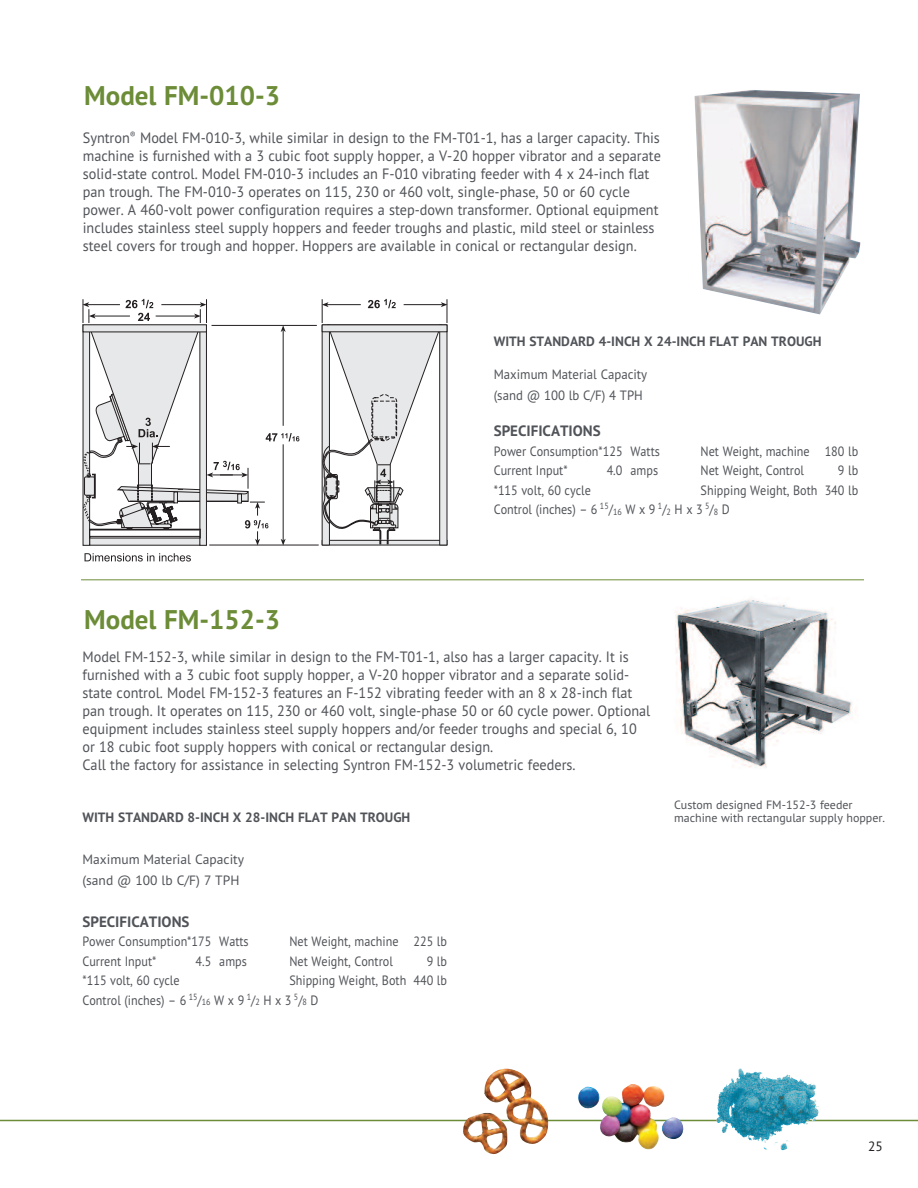
<style>
.page{position:relative;width:918px;height:1188px;background:#fff}
.page>*{position:absolute;margin:0;border:0;box-sizing:border-box;transform-origin:0 0}
.t1{font:700 27px "PT Sans";color:#6c8c37}
.t2{font:15px/18px "PT Sans";color:#505358;scale:.95 1}
.t3{font:700 15px "PT Sans";color:#505358}
.t4{font:13.5px/19.5px "PT Sans";color:#505358;scale:.9 1}
.t5{font:700 13.5px "PT Sans";color:#505358}
.t6{font:13.5px/21px "PT Sans";color:#505358;scale:.95 1}
.t7{font:13.5px/21px "PT Sans";color:#505358}
.t8{font:13.5px "PT Sans";color:#231f20}
.t9{font:12px/13.5px "PT Sans";color:#505358}
.s1{font-size:9px}
</style>
<div class="page">
<hr style="left:1px;top:1120px;width:917px;height:1px;background:#6c8c37">
<div style="left:83px;top:324px;width:7px;height:222px;border:1px solid #231f20"></div>
<div style="left:200px;top:324px;width:7px;height:222px;border:1px solid #231f20"></div>
<hr style="left:209px;top:545px;width:110px;height:1px;background:#231f20">
<hr style="left:212px;top:325px;width:105px;height:1px;background:#231f20">
<svg style="left:321px;top:299px;width:127px;height:246px"></svg>
<svg style="left:82px;top:299px;width:217px;height:246px"></svg>
<svg style="left:85px;top:553px;width:106px;height:9px"></svg>
<hr style="left:81px;top:579px;width:783px;height:1px;background:#6c8c37">
<img style="left:694px;top:90px;width:166px;height:224px">
<img style="left:675px;top:599px;width:177px;height:169px">
<img style="left:739px;top:1068px;width:77px;height:19px">
<img style="left:578px;top:1084px;width:106px;height:66px">
<img style="left:463px;top:1069px;width:85px;height:85px">
<h1 class="t1" style="left:84px;top:78px;width:197px">Model FM-010-3</h1>
<p class="t2" style="left:83px;top:128px;width:610px">Syntron<sup>®</sup> Model FM-010-3, while similar in design to the FM-T01-1, has a larger capacity. This machine is furnished with a 3 cubic foot supply hopper, a V-20 hopper vibrator and a separate solid-state control. Model FM-010-3 includes an F-010 vibrating feeder with 4 x 24-inch flat pan trough. The FM-010-3 operates on 115, 230 or 460 volt, single-phase, 50 or 60 cycle power. A 460-volt power configuration requires a step-down transformer. Optional equipment includes stainless steel supply hoppers and feeder troughs and plastic, mild steel or stainless steel covers for trough and hopper. Hoppers are available in conical or rectangular design.</p>
<h1 class="t1" style="left:84px;top:602px;width:197px">Model FM-152-3</h1>
<p class="t5" style="left:494px;top:333px;width:329px">WITH STANDARD 4-INCH X 24-INCH FLAT PAN TROUGH</p>
<p class="t6" style="left:494px;top:364px;width:163px">Maximum Material Capacity (sand @ 100 lb C/F) 4 TPH</p>
<p class="t3" style="left:494px;top:421px;width:109px">SPECIFICATIONS</p>
<p class="t4" style="left:494px;top:441px;width:186px">Power Consumption*125 Watts</p>
<p class="t4" style="left:701px;top:441px;width:177px">Net Weight, machine 180 lb</p>
<p class="t4" style="left:494px;top:460px;width:84px">Current Input*</p>
<p class="t4" style="left:607px;top:460px;width:59px">4.0 amps</p>
<p class="t4" style="left:701px;top:460px;width:116px">Net Weight, Control</p>
<p class="t4" style="left:838px;top:460px;width:24px">9 lb</p>
<p class="t4" style="left:494px;top:480px;width:109px">*115 volt, 60 cycle</p>
<p class="t4" style="left:494px;top:480px;width:407px;text-indent:207px">Shipping Weight, Both 340 lb<br>Control (inches) – 6 <sup>15</sup>/<span class="s1">16</span> W x 9 <sup>1</sup>/<span class="s1">2</span> H x 3 <sup>5</sup>/<span class="s1">8</span> D</p>
<p class="t2" style="left:83px;top:648px;width:599px">Model FM-152-3, while similar in design to the FM-T01-1, also has a larger capacity. It is furnished with a 3 cubic foot supply hopper, a V-20 hopper vibrator and a separate solid&shy;state control. Model FM-152-3 features an F-152 vibrating feeder with an 8 x 28-inch flat pan trough. It operates on 115, 230 or 460 volt, single-phase 50 or 60 cycle power. Optional equipment includes stainless steel supply hoppers and/or feeder troughs and special 6, 10 or 18 cubic foot supply hoppers with conical or rectangular design.<br>Call the factory for assistance in selecting Syntron FM-152-3 volumetric feeders.</p>
<p class="t5" style="left:82px;top:808px;width:329px">WITH STANDARD 8-INCH X 28-INCH FLAT PAN TROUGH</p>
<p class="t7" style="left:83px;top:848px;width:163px">Maximum Material Capacity (sand @ 100 lb C/F) 7 TPH</p>
<p class="t3" style="left:82px;top:911px;width:109px">SPECIFICATIONS</p>
<p class="t4" style="left:83px;top:931px;width:186px">Power Consumption*175 Watts</p>
<p class="t4" style="left:289px;top:931px;width:177px">Net Weight, machine 225 lb</p>
<p class="t4" style="left:83px;top:951px;width:84px">Current Input*</p>
<p class="t4" style="left:195px;top:951px;width:59px">4.5 amps</p>
<p class="t4" style="left:289px;top:951px;width:116px">Net Weight, Control</p>
<p class="t4" style="left:427px;top:951px;width:24px">9 lb</p>
<p class="t4" style="left:83px;top:970px;width:109px">*115 volt, 60 cycle</p>
<p class="t4" style="left:83px;top:970px;width:407px;text-indent:207px">Shipping Weight, Both 440 lb<br>Control (inches) – 6 <sup>15</sup>/<span class="s1">16</span> W x 9 <sup>1</sup>/<span class="s1">2</span> H x 3 <sup>5</sup>/<span class="s1">8</span> D</p>
<p class="t9" style="left:674px;top:798px;width:213px">Custom designed FM-152-3 feeder machine with rectangular supply hopper.</p>
<p class="t8" style="left:868px;top:1138px;width:16px">25</p>
</div>
